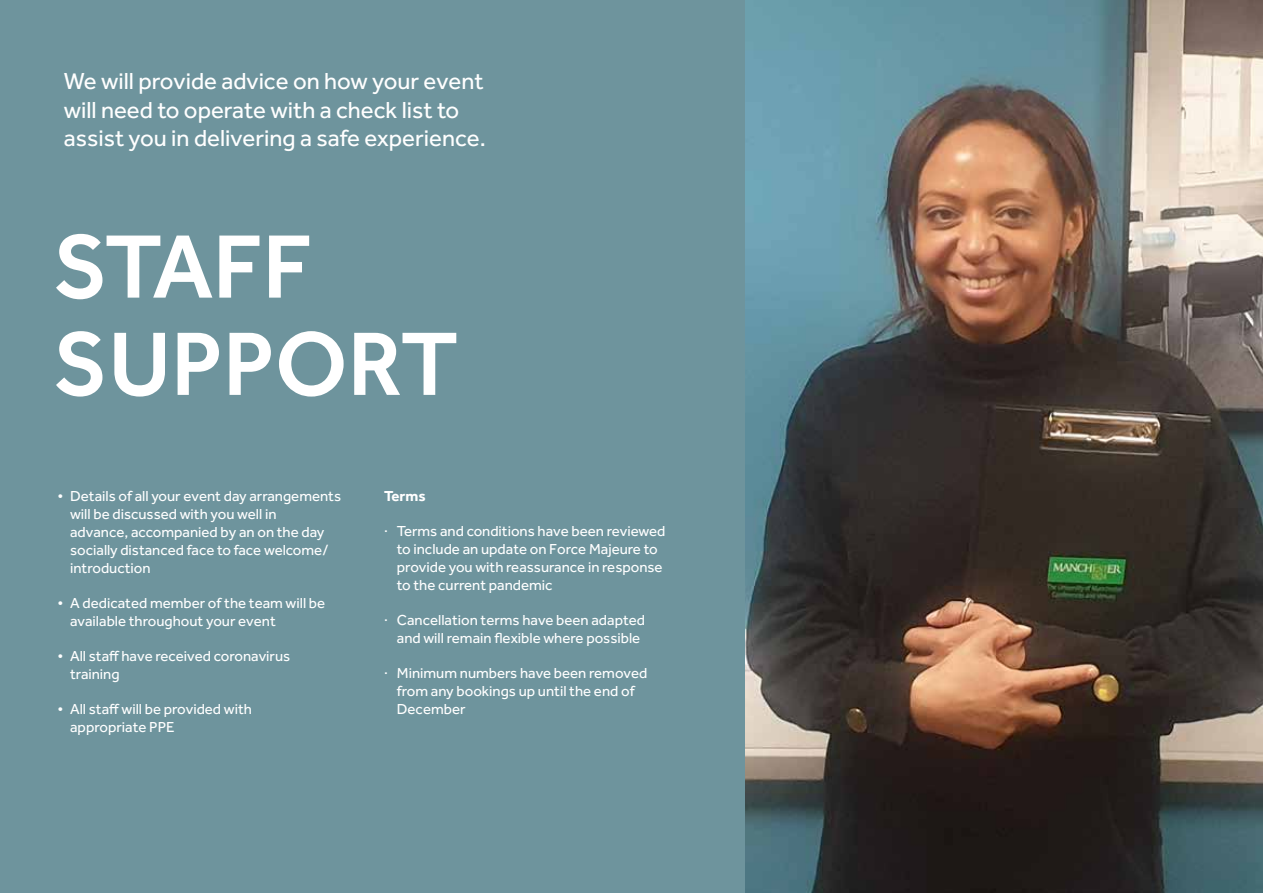
<style>
.page{position:relative;width:1263px;height:893px;background:#fff}
.page>*{position:absolute;margin:0;border:0;box-sizing:border-box;transform-origin:0 0}
.t1{font:500 93px/97.2px "Effra";color:#fff}
.t2{font:24px/28.8px "Effra";color:#fff}
.t3{font:15px/18px "Effra";color:#fff}
.t4{font:700 15px "Effra";color:#fff}
</style>
<div class="page">
<img style="left:744px;top:0;width:519px;height:893px">
<div style="left:0;top:0;width:744px;height:893px;background:#6e949d"></div>
<h2 class="t2" style="left:64px;top:66px;width:424px">We will provide advice on how your event will need to operate with a check list to assist you in delivering a safe experience.</h2>
<h1 class="t1" style="left:53px;top:216px;width:407px">STAFF<br>SUPPORT</h1>
<p class="t3" style="left:70px;top:487px;width:272px;text-indent:-13px">• Details of all your event day arrangements will be discussed with you well in<br>advance, accompanied by an on the day socially distanced face to face welcome/ introduction</p>
<p class="t3" style="left:70px;top:594px;width:257px;text-indent:-13px">• A dedicated member of the team will be available throughout your event</p>
<p class="t3" style="left:70px;top:647px;width:222px;text-indent:-13px">• All staff have received coronavirus training</p>
<p class="t3" style="left:70px;top:700px;width:183px;text-indent:-13px">• All staff will be provided with appropriate PPE</p>
<p class="t4" style="left:384px;top:487px;width:43px">Terms</p>
<p class="t3" style="left:397px;top:522px;width:270px;text-indent:-13px">· Terms and conditions have been reviewed to include an update on Force Majeure to provide you with reassurance in response to the current pandemic</p>
<p class="t3" style="left:384px;top:611px;width:262px;text-align:center">· Cancellation terms have been adapted and will remain flexible where possible</p>
<p class="t3" style="left:397px;top:664px;width:252px;text-indent:-13px">· Minimum numbers have been removed from any bookings up until the end of<br>December</p>
</div>
